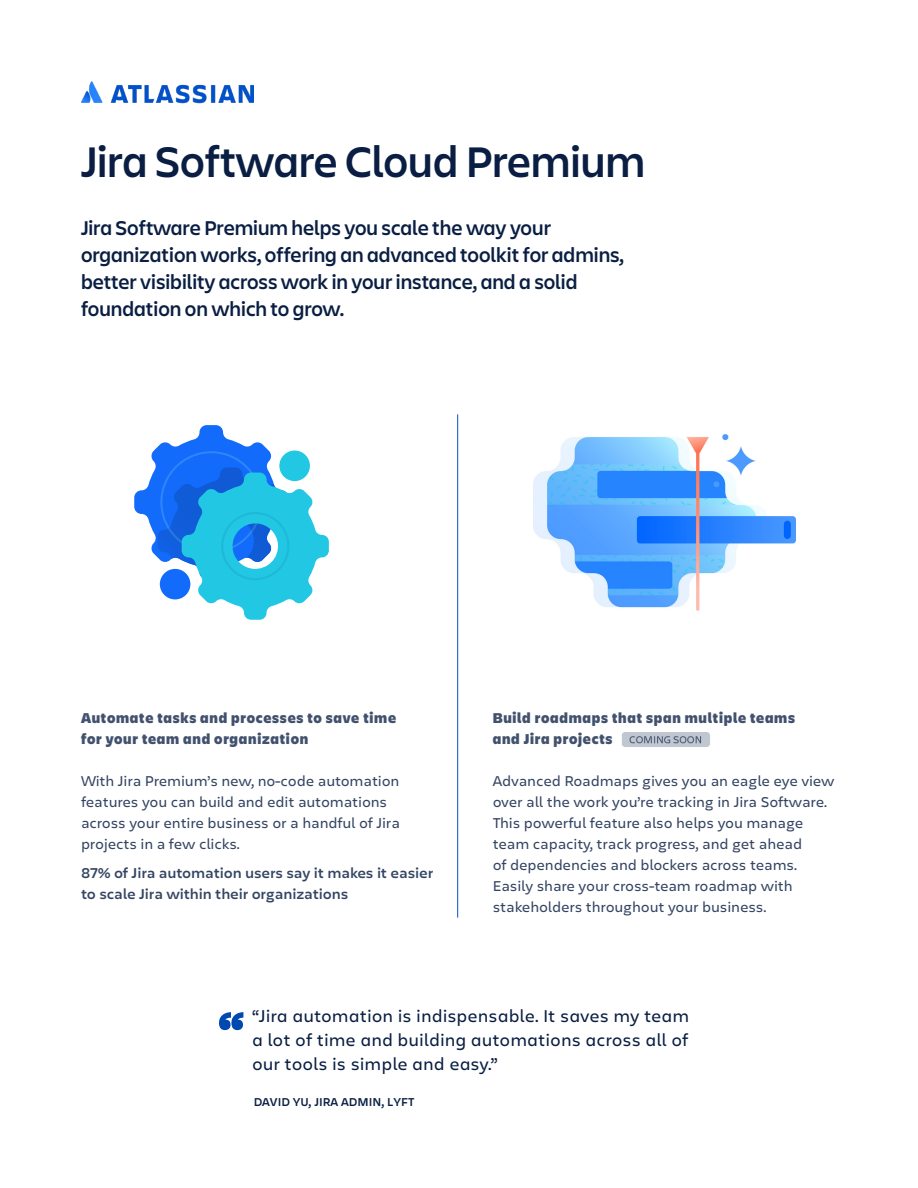
<style>
.page{position:relative;width:918px;height:1188px;background:#fff}
.page>*{position:absolute;margin:0;border:0;box-sizing:border-box;transform-origin:0 0}
.t1{font:900 53.55px "Charlie Display";color:#0049b0}
.H1_30_36pt_SA24pt{font:600 45px "Charlie Display";color:#091e42}
.H4_16_20pt_SA15pt{font:600 21px/27px "Charlie Display";color:#091e42}
.Body__Call_Out_Quote{font:18px/24px "Charlie Text";color:#091e42;text-align:justify}
.H5_10_14pt_SA0pt{font:15px/21px "Charlie Text";letter-spacing:-.01em;color:#344563}
.Body__Primary_10_14p{font:15px/21px "Charlie Text";letter-spacing:-.01em;color:#344563}
.H5_10_14pt_SA0pt-2{font:900 15px/21px "Charlie Display";letter-spacing:.05em;color:#42526e}
.Body__Primary_10_14p-2{font:600 15px/21px "Charlie Text";letter-spacing:-.01em;color:#344563}
.Body__Quote_Name_10{font:600 12px "Charlie Text";color:#091e42}
</style>
<div class="page">
<img style="left:81px;top:81px;width:172px;height:23px">
<hr style="left:457px;top:414px;width:1px;height:504px;background:#0052cc">
<img style="left:622px;top:732px;width:88px;height:15px">
<svg style="left:134px;top:425px;width:195px;height:195px"></svg>
<div style="left:279px;top:451px;width:31px;height:30px;background:#21c7e3;border-radius:50%"></div>
<div style="left:160px;top:569px;width:30px;height:30px;background:#126bfa;border-radius:50%"></div>
<img style="left:533px;top:434px;width:263px;height:177px">
<p class="H1_30_36pt_SA24pt" style="left:81px;top:130px;width:566px">Jira Software Cloud Premium</p>
<p class="H4_16_20pt_SA15pt" style="left:81px;top:213px;width:545px">Jira Software Premium helps you scale the way your organization works, offering an advanced toolkit for admins, better visibility across work in your instance, and a solid foundation on which to grow.</p>
<p class="H5_10_14pt_SA0pt-2" style="left:81px;top:707px;width:317px">Automate tasks and processes to save time for your team and organization</p>
<p class="Body__Primary_10_14p" style="left:81px;top:770px;width:321px">With Jira Premium’s new, no-code automation features you can build and edit automations across your entire business or a handful of Jira projects in a few clicks.</p>
<p class="Body__Primary_10_14p-2" style="left:81px;top:862px;width:354px">87% of Jira automation users say it makes it easier to scale Jira within their organizations</p>
<p class="H5_10_14pt_SA0pt-2" style="left:493px;top:707px;width:304px">Build roadmaps that span multiple teams and Jira projects</p>
<p class="H5_10_14pt_SA0pt" style="left:493px;top:770px;width:343px">Advanced Roadmaps gives you an eagle eye view over all the work you’re tracking in Jira Software.<br>This powerful feature also helps you manage team capacity, track progress, and get ahead<br>of dependencies and blockers across teams.<br>Easily share your cross-team roadmap with stakeholders throughout your business.</p>
<p class="t1" style="left:219px;top:993px;width:27px">“</p>
<p class="Body__Call_Out_Quote" style="left:252px;top:1003px;width:439px">“Jira automation is indispensable. It saves my team a lot of time and building automations across all of our tools is simple and easy.”</p>
<p class="Body__Quote_Name_10" style="left:254px;top:1094px;width:162px">DAVID YU, JIRA ADMIN, LYFT</p>
</div>
